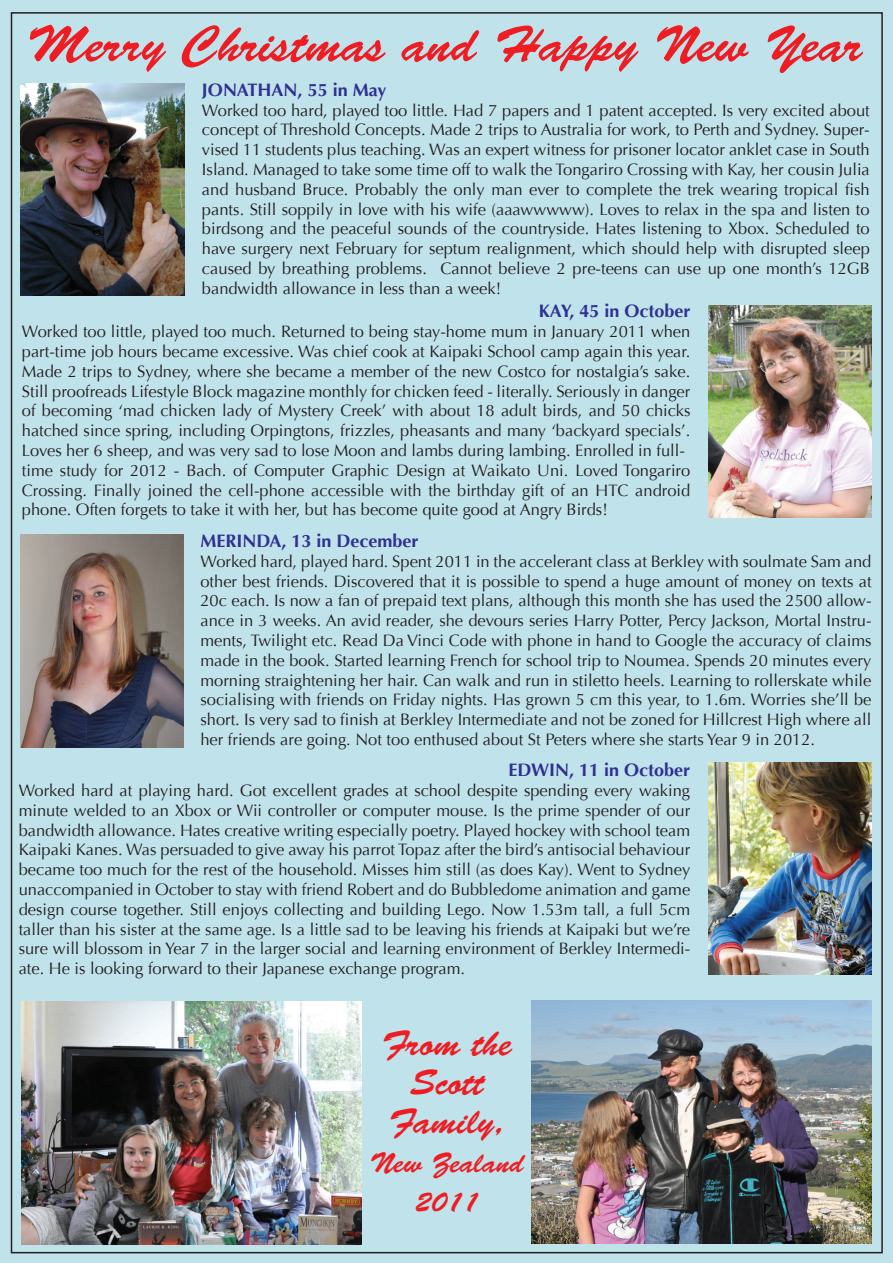
<style>
.page{position:relative;width:893px;height:1263px;background:#c0e2eb}
.page>*{position:absolute;margin:0;border:0;box-sizing:border-box;transform-origin:0 0}
.t1{font:51px "Brush Script Std";color:#ee1d23}
.t2{font:36px/39px "Brush Script Std";color:#ee1d23;text-align:center}
.t3{font:28.5px/39px "Brush Script Std";color:#ee1d23;text-align:center}
.t4{font:700 18px "Optima";color:#2e3092}
.t5{font:16.5px/19.8px "Optima";color:#231f20;text-align:justify}
</style>
<div class="page">
<img style="left:708px;top:305px;width:163px;height:213px">
<img style="left:21px;top:83px;width:163px;height:213px">
<img style="left:20px;top:535px;width:163px;height:212px">
<img style="left:708px;top:762px;width:163px;height:213px">
<img style="left:22px;top:1001px;width:340px;height:243px">
<img style="left:532px;top:1000px;width:340px;height:243px">
<h1 class="t1" style="left:28px;top:16px;width:836px">Merry Christmas and Happy New Year</h1>
<p class="t4" style="left:202px;top:79px;width:186px">JONATHAN, 55 in May</p>
<p class="t5" style="left:202px;top:100px;width:669px">Worked too hard, played too little. Had 7 papers and 1 patent accepted. Is very excited about concept of Threshold Concepts. Made 2 trips to Australia for work, to Perth and Sydney. Super&shy;vised 11 students plus teaching. Was an expert witness for prisoner locator anklet case in South Island. Managed to take some time off to walk the Tongariro Crossing with Kay, her cousin Julia and husband Bruce. Probably the only man ever to complete the trek wearing tropical fish pants. Still soppily in love with his wife (aaawwwww). Loves to relax in the spa and listen to birdsong and the peaceful sounds of the countryside. Hates listening to Xbox. Scheduled to have surgery next February for septum realignment, which should help with disrupted sleep caused by breathing problems. Cannot believe 2 pre-teens can use up one month’s 12GB bandwidth allowance in less than a week!</p>
<p class="t4" style="left:539px;top:301px;width:153px">KAY, 45 in October</p>
<p class="t5" style="left:22px;top:322px;width:670px;text-align:left">Worked too little, played too much. Returned to being stay-home mum in January 2011 when part-time job hours became excessive. Was chief cook at Kaipaki School camp again this year.<br>Made 2 trips to Sydney, where she became a member of the new Costco for nostalgia’s sake.<br>Still proofreads Lifestyle Block magazine monthly for chicken feed - literally. Seriously in danger of becoming ‘mad chicken lady of Mystery Creek’ with about 18 adult birds, and 50 chicks hatched since spring, including Orpingtons, frizzles, pheasants and many ‘backyard specials’.<br>Loves her 6 sheep, and was very sad to lose Moon and lambs during lambing. Enrolled in full&shy;time study for 2012 - Bach. of Computer Graphic Design at Waikato Uni. Loved Tongariro Crossing. Finally joined the cell-phone accessible with the birthday gift of an HTC android phone. Often forgets to take it with her, but has become quite good at Angry Birds!</p>
<p class="t4" style="left:200px;top:530px;width:220px">MERINDA, 13 in December</p>
<p class="t5" style="left:200px;top:551px;width:673px">Worked hard, played hard. Spent 2011 in the accelerant class at Berkley with soulmate Sam and other best friends. Discovered that it is possible to spend a huge amount of money on texts at 20c each. Is now a fan of prepaid text plans, although this month she has used the 2500 allow&shy;ance in 3 weeks. An avid reader, she devours series Harry Potter, Percy Jackson, Mortal Instru&shy;ments, Twilight etc. Read Da Vinci Code with phone in hand to Google the accuracy of claims made in the book. Started learning French for school trip to Noumea. Spends 20 minutes every morning straightening her hair. Can walk and run in stiletto heels. Learning to rollerskate while socialising with friends on Friday nights. Has grown 5 cm this year, to 1.6m. Worries she’ll be short. Is very sad to finish at Berkley Intermediate and not be zoned for Hillcrest High where all her friends are going. Not too enthused about St Peters where she starts Year 9 in 2012.</p>
<p class="t4" style="left:508px;top:760px;width:183px">EDWIN, 11 in October</p>
<p class="t5" style="left:19px;top:781px;width:673px">Worked hard at playing hard. Got excellent grades at school despite spending every waking minute welded to an Xbox or Wii controller or computer mouse. Is the prime spender of our bandwidth allowance. Hates creative writing especially poetry. Played hockey with school team Kaipaki Kanes. Was persuaded to give away his parrot Topaz after the bird’s antisocial behaviour became too much for the rest of the household. Misses him still (as does Kay). Went to Sydney unaccompanied in October to stay with friend Robert and do Bubbledome animation and game design course together. Still enjoys collecting and building Lego. Now 1.53m tall, a full 5cm taller than his sister at the same age. Is a little sad to be leaving his friends at Kaipaki but we’re sure will blossom in Year 7 in the larger social and learning environment of Berkley Intermedi&shy;ate. He is looking forward to their Japanese exchange program.</p>
<h2 class="t2" style="left:382px;top:1025px;width:131px">From the<br>Scott<br>Family,</h2>
<h3 class="t3" style="left:370px;top:1144px;width:156px">New Zealand<br>2011</h3>
</div>
